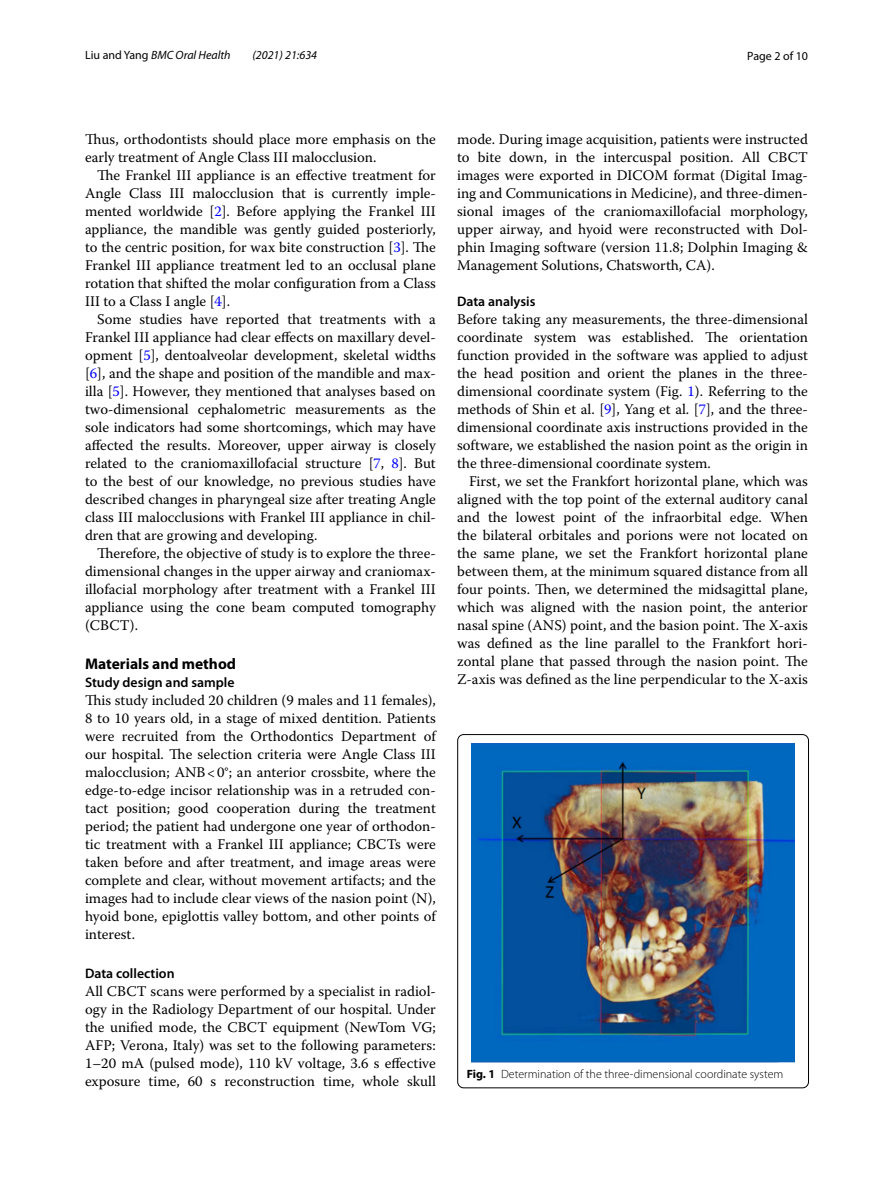
<style>
.page{position:relative;width:893px;height:1187px;background:#fff}
.page>*{position:absolute;margin:0;border:0;box-sizing:border-box;transform-origin:0 0}
.t1{font:700 15.45px "Myriad Pro";color:#000}
.t2{font:14.7px/18px "Warnock Pro";color:#000;text-align:justify}
.t3{font:600 13.8px "Myriad Pro";color:#000}
.t4{font:300 12px "Myriad Pro";color:#000}
.t5{font:italic 12px "Myriad Pro";color:#000}
.t6{font:12px "Myriad Pro";color:#000}
.s1{font-style:normal}
.s2{color:#00f}
.s3{font-weight:700}
</style>
<div class="page">
<img style="left:471px;top:743px;width:324px;height:319px">
<div style="left:457px;top:734px;width:352px;height:353px;border:1px solid #000;border-radius:6px"></div>
<p class="t5" style="left:85px;top:48px;width:147px"><span class="s1">Liu and Yang</span> BMC Oral Health</p>
<p class="t5" style="left:253px;top:48px;width:66px">(2021) 21:634</p>
<p class="t6" style="left:747px;top:48px;width:62px">Page 2 of 10</p>
<p class="t2" style="left:85px;top:130px;width:352px">Thus, orthodontists should place more emphasis on the early treatment of Angle Class III malocclusion.</p>
<p class="t2" style="left:85px;top:166px;width:352px;text-indent:12px">The Frankel III appliance is an effective treatment for Angle Class III malocclusion that is currently imple&shy;mented worldwide [<span class="s2">2</span>]. Before applying the Frankel III appliance, the mandible was gently guided posteriorly, to the centric position, for wax bite construction [<span class="s2">3</span>]. The Frankel III appliance treatment led to an occlusal plane rotation that shifted the molar configuration from a Class III to a Class I angle [<span class="s2">4</span>].</p>
<p class="t2" style="left:85px;top:310px;width:352px;text-indent:12px">Some studies have reported that treatments with a Frankel III appliance had clear effects on maxillary devel&shy;opment [<span class="s2">5</span>], dentoalveolar development, skeletal widths [<span class="s2">6</span>], and the shape and position of the mandible and max&shy;illa [<span class="s2">5</span>]. However, they mentioned that analyses based on two-dimensional cephalometric measurements as the sole indicators had some shortcomings, which may have affected the results. Moreover, upper airway is closely related to the craniomaxillofacial structure [<span class="s2">7</span>, <span class="s2">8</span>]. But to the best of our knowledge, no previous studies have described changes in pharyngeal size after treating Angle class III malocclusions with Frankel III appliance in chil&shy;dren that are growing and developing.</p>
<p class="t2" style="left:85px;top:544px;width:352px;text-indent:12px">Therefore, the objective of study is to explore the three&shy;dimensional changes in the upper airway and craniomax&shy;illofacial morphology after treatment with a Frankel III appliance using the cone beam computed tomography (CBCT).</p>
<p class="t1" style="left:85px;top:653px;width:153px">Materials and method</p>
<p class="t3" style="left:85px;top:673px;width:151px">Study design and sample</p>
<p class="t2" style="left:85px;top:690px;width:352px">This study included 20 children (9 males and 11 females), 8 to 10 years old, in a stage of mixed dentition. Patients were recruited from the Orthodontics Department of our hospital. The selection criteria were Angle Class III malocclusion; ANB&lt;0°; an anterior crossbite, where the edge-to-edge incisor relationship was in a retruded con&shy;tact position; good cooperation during the treatment period; the patient had undergone one year of orthodon&shy;tic treatment with a Frankel III appliance; CBCTs were taken before and after treatment, and image areas were complete and clear, without movement artifacts; and the images had to include clear views of the nasion point (N), hyoid bone, epiglottis valley bottom, and other points of interest.</p>
<p class="t3" style="left:85px;top:964px;width:91px">Data collection</p>
<p class="t2" style="left:85px;top:981px;width:352px">All CBCT scans were performed by a specialist in radiol&shy;ogy in the Radiology Department of our hospital. Under the unified mode, the CBCT equipment (NewTom VG; AFP; Verona, Italy) was set to the following parameters:<br>1–20 mA (pulsed mode), 110 kV voltage, 3.6 s effective exposure time, 60 s reconstruction time, whole skull</p>
<p class="t2" style="left:457px;top:130px;width:352px">mode. During image acquisition, patients were instructed to bite down, in the intercuspal position. All CBCT images were exported in DICOM format (Digital Imag&shy;ing and Communications in Medicine), and three-dimen&shy;sional images of the craniomaxillofacial morphology, upper airway, and hyoid were reconstructed with Dol&shy;phin Imaging software (version 11.8; Dolphin Imaging &amp; Management Solutions, Chatsworth, CA).</p>
<p class="t3" style="left:457px;top:292px;width:80px">Data analysis</p>
<p class="t2" style="left:457px;top:310px;width:352px">Before taking any measurements, the three-dimensional coordinate system was established. The orientation function provided in the software was applied to adjust the head position and orient the planes in the three&shy;dimensional coordinate system (Fig. <span class="s2">1</span>). Referring to the methods of Shin et al. [<span class="s2">9</span>], Yang et al. [<span class="s2">7</span>], and the three&shy;dimensional coordinate axis instructions provided in the software, we established the nasion point as the origin in the three-dimensional coordinate system.</p>
<p class="t2" style="left:457px;top:472px;width:352px;text-indent:12px">First, we set the Frankfort horizontal plane, which was aligned with the top point of the external auditory canal and the lowest point of the infraorbital edge. When the bilateral orbitales and porions were not located on the same plane, we set the Frankfort horizontal plane between them, at the minimum squared distance from all four points. Then, we determined the midsagittal plane, which was aligned with the nasion point, the anterior nasal spine (ANS) point, and the basion point. The X-axis was defined as the line parallel to the Frankfort hori&shy;zontal plane that passed through the nasion point. The Z-axis was defined as the line perpendicular to the X-axis</p>
<p class="t4" style="left:467px;top:1067px;width:318px"><span class="s3">Fig. 1</span> Determination of the three-dimensional coordinate system</p>
</div>
